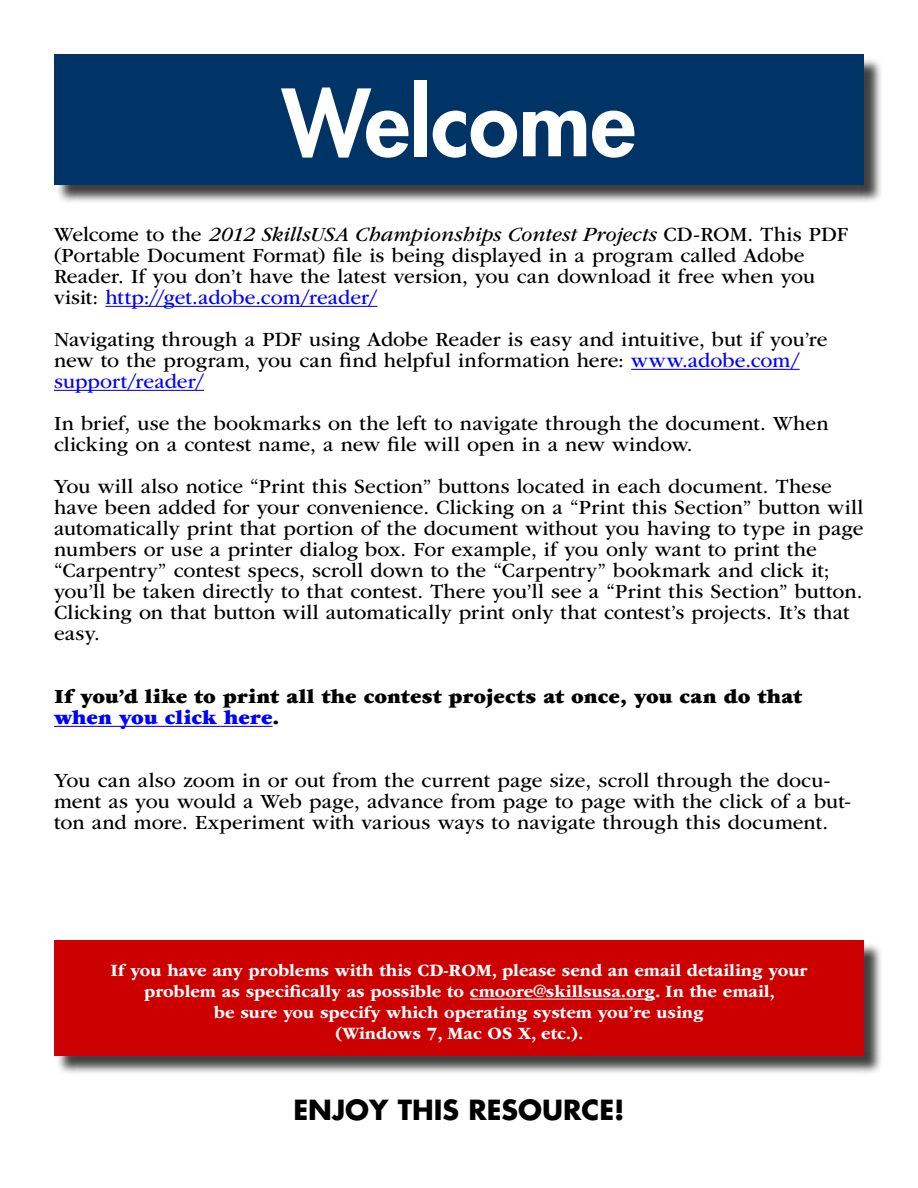
<style>
.page{position:relative;width:918px;height:1188px;background:#fff}
.page>*{position:absolute;margin:0;border:0;box-sizing:border-box;transform-origin:0 0}
.t1{font:800 90px "Futura Std";color:#fff}
.t2{font:700 27px "Futura Std";color:#000}
.t3{font:21px/21px "ITC Garamond Std";letter-spacing:.005em;color:#000}
.t4{font:21px/21px "ITC Garamond Std Ult";letter-spacing:.01em;color:#000}
.t5{font:700 18px/21px "ITC Garamond Std";color:#fff;text-align:center}
.s1{font-style:italic}
.s2{color:#00f}
</style>
<div class="page">
<div style="left:57px;top:943px;width:826px;height:132px;background:#000;opacity:.75"></div>
<div style="left:54px;top:940px;width:810px;height:116px;background:#c00"></div>
<hr style="left:105px;top:306px;width:273px;height:1px;background:#00f">
<hr style="left:631px;top:369px;width:169px;height:1px;background:#00f">
<hr style="left:54px;top:390px;width:150px;height:1px;background:#00f">
<hr style="left:54px;top:726px;width:219px;height:1px;background:#00f">
<hr style="left:470px;top:999px;width:185px;height:1px;background:#fff">
<div style="left:57px;top:58px;width:826px;height:145px;background:#000;opacity:.75"></div>
<div style="left:54px;top:55px;width:810px;height:130px;background:#036"></div>
<h1 class="t1" style="left:282px;top:66px;width:355px">Welcome</h1>
<p class="t3" style="left:54px;top:224px;width:796px">Welcome to the <span class="s1">2012 SkillsUSA Championships Contest Projects</span> CD-ROM. This PDF (Portable Document Format) file is being displayed in a program called Adobe Reader. If you don’t have the latest version, you can download it free when you visit: <span class="s2">http://get.adobe.com/reader/</span></p>
<p class="t3" style="left:54px;top:329px;width:775px">Navigating through a PDF using Adobe Reader is easy and intuitive, but if you’re new to the program, you can find helpful information here: <span class="s2">www.adobe.com/ support/reader/</span></p>
<p class="t3" style="left:54px;top:413px;width:776px">In brief, use the bookmarks on the left to navigate through the document. When clicking on a contest name, a new file will open in a new window.</p>
<p class="t3" style="left:54px;top:476px;width:811px">You will also notice “Print this Section” buttons located in each document. These have been added for your convenience. Clicking on a “Print this Section” button will automatically print that portion of the document without you having to type in page numbers or use a printer dialog box. For example, if you only want to print the “Carpentry” contest specs, scroll down to the “Carpentry” bookmark and click it; you’ll be taken directly to that contest. There you’ll see a “Print this Section” button.<br>Clicking on that button will automatically print only that contest’s projects. It’s that easy.</p>
<p class="t4" style="left:54px;top:686px;width:750px">If you’d like to print all the contest projects at once, you can do that <span class="s2">when you click here</span>.</p>
<p class="t3" style="left:54px;top:770px;width:798px">You can also zoom in or out from the current page size, scroll through the docu&shy;ment as you would a Web page, advance from page to page with the click of a but&shy;ton and more. Experiment with various ways to navigate through this document.</p>
<p class="t5" style="left:110px;top:960px;width:699px">If you have any problems with this CD-ROM, please send an email detailing your problem as specifically as possible to cmoore@skillsusa.org. In the email,<br>be sure you specify which operating system you’re using<br>(Windows 7, Mac OS X, etc.).</p>
<p class="t2" style="left:293px;top:1092px;width:333px">ENJOY THIS RESOURCE!</p>
</div>
